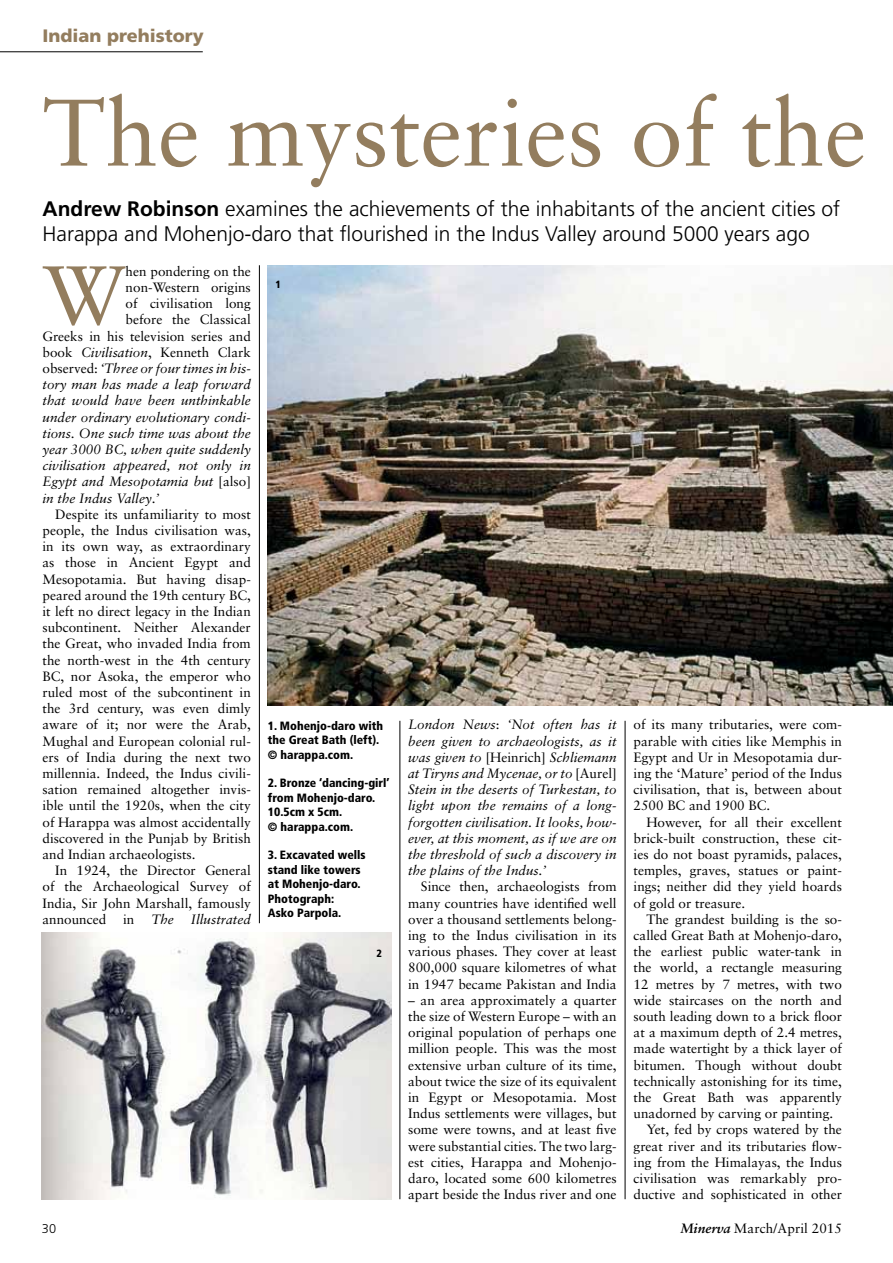
<style>
.page{position:relative;width:893px;height:1263px;background:#fff}
.page>*{position:absolute;margin:0;border:0;box-sizing:border-box;transform-origin:0 0}
.t1{font:94.5px "Sabon LT";color:#937d5e}
.t2{font:83.1px "Sabon LT";color:#937d5e}
.t3{font:300 21px/25.2px "Frutiger LT Std";color:#000}
.t4{font:900 18px "Frutiger LT Std";color:#937d5e}
.t5{font:13.5px/16.2px "Sabon LT";color:#000;text-align:justify}
.t6{font:italic 13.5px/16.2px "Sabon LT";color:#000;text-align:justify}
.t7{font:300 12.75px "Frutiger LT Std";color:#000}
.t8{font:900 condensed 12px/14.4px "Frutiger LT Std";color:#000}
.t9{font:900 condensed 10.5px "Frutiger LT Std";color:#000}
.s1{font-weight:700}
.s2{font-style:italic}
.s3{font-style:normal}
.s4{font-weight:700;font-style:italic}
</style>
<div class="page">
<hr style="left:259px;top:265px;width:1px;height:658px;background:#000">
<hr style="left:625px;top:721px;width:1px;height:478px;background:#000">
<hr style="left:399px;top:721px;width:1px;height:478px;background:#000">
<hr style="left:0;top:51px;width:203px;height:1px;background:#000">
<img style="left:42px;top:933px;width:349px;height:266px">
<img style="left:268px;top:265px;width:624px;height:441px">
<h3 class="t4" style="left:43px;top:24px;width:163px">Indian prehistory</h3>
<h1 class="t1" style="left:43px;top:76px;width:826px">The mysteries of the</h1>
<h3 class="t3" style="left:43px;top:197px;width:799px"><span class="s1">Andrew Robinson</span> examines the achievements of the inhabitants of the ancient cities of<br>Harappa and Mohenjo-daro that flourished in the Indus Valley around 5000 years ago</h3>
<h2 class="t2" style="left:43px;top:246px;width:85px">W</h2>
<p class="t5" style="left:126px;top:263px;width:127px">hen pondering on the</p>
<p class="t5" style="left:126px;top:279px;width:127px">non-Western origins</p>
<p class="t5" style="left:126px;top:295px;width:127px">of civilisation long</p>
<p class="t5" style="left:126px;top:311px;width:127px">before the Classical</p>
<p class="t5" style="left:43px;top:328px;width:210px">Greeks in his television series and</p>
<p class="t5" style="left:43px;top:344px;width:210px">book <span class="s2">Civilisation</span>, Kenneth Clark</p>
<p class="t6" style="left:43px;top:360px;width:210px"><span class="s3">observed:</span> ‘Three or four times in his-</p>
<p class="t6" style="left:43px;top:376px;width:210px">tory man has made a leap forward</p>
<p class="t6" style="left:43px;top:392px;width:210px">that would have been unthinkable</p>
<p class="t6" style="left:43px;top:409px;width:210px">under ordinary evolutionary condi-</p>
<p class="t6" style="left:43px;top:425px;width:210px">tions. One such time was about the</p>
<p class="t6" style="left:43px;top:441px;width:210px">year 3000 BC, when quite suddenly</p>
<p class="t6" style="left:43px;top:457px;width:210px">civilisation appeared, not only in</p>
<p class="t6" style="left:43px;top:473px;width:210px">Egypt and Mesopotamia but <span class="s3">[also]</span></p>
<p class="t6" style="left:43px;top:490px;width:118px">in the Indus Valley<span class="s3">.</span>’</p>
<p class="t5" style="left:55px;top:506px;width:197px">Despite its unfamiliarity to most</p>
<p class="t5" style="left:43px;top:522px;width:210px">people, the Indus civilisation was,</p>
<p class="t5" style="left:43px;top:538px;width:210px">in its own way, as extraordinary</p>
<p class="t5" style="left:43px;top:554px;width:210px">as those in Ancient Egypt and</p>
<p class="t5" style="left:43px;top:571px;width:210px">Mesopotamia. But having disap-</p>
<p class="t5" style="left:43px;top:587px;width:210px">peared around the 19th century BC,</p>
<p class="t5" style="left:43px;top:603px;width:210px">it left no direct legacy in the Indian</p>
<p class="t5" style="left:43px;top:619px;width:210px">subcontinent. Neither Alexander</p>
<p class="t5" style="left:43px;top:635px;width:210px">the Great, who invaded India from</p>
<p class="t5" style="left:43px;top:652px;width:210px">the north-west in the 4th century</p>
<p class="t5" style="left:43px;top:668px;width:210px">BC, nor Asoka, the emperor who</p>
<p class="t5" style="left:43px;top:684px;width:210px">ruled most of the subcontinent in</p>
<p class="t5" style="left:43px;top:700px;width:210px">the 3rd century, was even dimly</p>
<p class="t5" style="left:43px;top:716px;width:210px">aware of it; nor were the Arab,</p>
<p class="t5" style="left:43px;top:733px;width:210px">Mughal and European colonial rul-</p>
<p class="t5" style="left:43px;top:749px;width:210px">ers of India during the next two</p>
<p class="t5" style="left:43px;top:765px;width:210px">millennia. Indeed, the Indus civili-</p>
<p class="t5" style="left:43px;top:781px;width:210px">sation remained altogether invis-</p>
<p class="t5" style="left:43px;top:797px;width:210px">ible until the 1920s, when the city</p>
<p class="t5" style="left:43px;top:814px;width:210px">of Harappa was almost accidentally</p>
<p class="t5" style="left:43px;top:830px;width:210px">discovered in the Punjab by British</p>
<p class="t5" style="left:43px;top:846px;width:155px">and Indian archaeologists.</p>
<p class="t5" style="left:55px;top:862px;width:197px">In 1924, the Director General</p>
<p class="t5" style="left:43px;top:878px;width:210px">of the Archaeological Survey of</p>
<p class="t5" style="left:43px;top:895px;width:210px">India, Sir John Marshall, famously</p>
<p class="t5" style="left:43px;top:911px;width:65px">announced</p>
<p class="t5" style="left:123px;top:911px;width:13px">in</p>
<p class="t6" style="left:151px;top:911px;width:24px">The</p>
<p class="t6" style="left:191px;top:911px;width:62px">Illustrated</p>
<p class="t9" style="left:275px;top:278px;width:7px">1</p>
<p class="t8" style="left:268px;top:718px;width:117px">1. Mohenjo-daro with the Great Bath (left). © harappa.com.</p>
<p class="t8" style="left:268px;top:776px;width:123px">2. Bronze ‘dancing-girl’ from Mohenjo-daro.<br>10.5cm x 5cm.<br>© harappa.com.</p>
<p class="t8" style="left:268px;top:848px;width:99px">3. Excavated wells stand like towers at Mohenjo-daro.<br>Photograph:<br>Asko Parpola.</p>
<p class="t9" style="left:377px;top:947px;width:7px">2</p>
<p class="t6" style="left:408px;top:716px;width:210px">London News<span class="s3">:</span> ‘Not often has it been given to archaeologists, as it was given to <span class="s3">[Heinrich]</span> Schliemann at Tiryns and Mycenae, or to <span class="s3">[Aurel] </span>Stein in the deserts of Turkestan, to light upon the remains of a long&shy;forgotten civilisation. It looks, how&shy;ever, at this moment, as if we are on the threshold of such a discovery in the plains of the Indus.’</p>
<p class="t5" style="left:408px;top:878px;width:210px;text-indent:13px">Since then, archaeologists from many countries have identified well over a thousand settlements belong&shy;ing to the Indus civilisation in its various phases. They cover at least 800,000 square kilometres of what in 1947 became Pakistan and India</p>
<p class="t5" style="left:408px;top:992px;width:210px">– an area approximately a quarter the size of Western Europe – with an original population of perhaps one million people. This was the most extensive urban culture of its time, about twice the size of its equivalent in Egypt or Mesopotamia. Most Indus settlements were villages, but some were towns, and at least five were substantial cities. The two larg&shy;est cities, Harappa and Mohenjo&shy;daro, located some 600 kilometres apart beside the Indus river and one</p>
<p class="t5" style="left:634px;top:716px;width:210px">of its many tributaries, were com&shy;parable with cities like Memphis in Egypt and Ur in Mesopotamia dur&shy;ing the ‘Mature’ period of the Indus civilisation, that is, between about 2500 BC and 1900 BC.</p>
<p class="t5" style="left:634px;top:814px;width:210px;text-indent:13px">However, for all their excellent brick-built construction, these cit&shy;ies do not boast pyramids, palaces, temples, graves, statues or paint&shy;ings; neither did they yield hoards of gold or treasure.</p>
<p class="t5" style="left:646px;top:911px;width:197px">The grandest building is the so-</p>
<p class="t5" style="left:634px;top:927px;width:210px">called Great Bath at Mohenjo-daro,</p>
<p class="t5" style="left:634px;top:943px;width:210px">the earliest public water-tank in</p>
<p class="t5" style="left:634px;top:959px;width:210px">the world, a rectangle measuring</p>
<p class="t5" style="left:634px;top:976px;width:210px">12 metres by 7 metres, with two</p>
<p class="t5" style="left:634px;top:992px;width:210px">wide staircases on the north and</p>
<p class="t5" style="left:634px;top:1008px;width:210px">south leading down to a brick floor</p>
<p class="t5" style="left:634px;top:1024px;width:210px">at a maximum depth of 2.4 metres,</p>
<p class="t5" style="left:634px;top:1040px;width:210px">made watertight by a thick layer of</p>
<p class="t5" style="left:634px;top:1057px;width:210px">bitumen. Though without doubt</p>
<p class="t5" style="left:634px;top:1073px;width:210px">technically astonishing for its time,</p>
<p class="t5" style="left:634px;top:1089px;width:210px">the Great Bath was apparently</p>
<p class="t5" style="left:634px;top:1105px;width:201px">unadorned by carving or painting.</p>
<p class="t5" style="left:646px;top:1121px;width:197px">Yet, fed by crops watered by the</p>
<p class="t5" style="left:634px;top:1138px;width:210px">great river and its tributaries flow-</p>
<p class="t5" style="left:634px;top:1154px;width:210px">ing from the Himalayas, the Indus</p>
<p class="t5" style="left:634px;top:1170px;width:210px">civilisation was remarkably pro-</p>
<p class="t5" style="left:634px;top:1186px;width:210px">ductive and sophisticated in other</p>
<p class="t7" style="left:42px;top:1221px;width:16px">30</p>
<p class="t5" style="left:681px;top:1220px;width:163px"><span class="s4">Minerva</span> March/April 2015</p>
</div>
